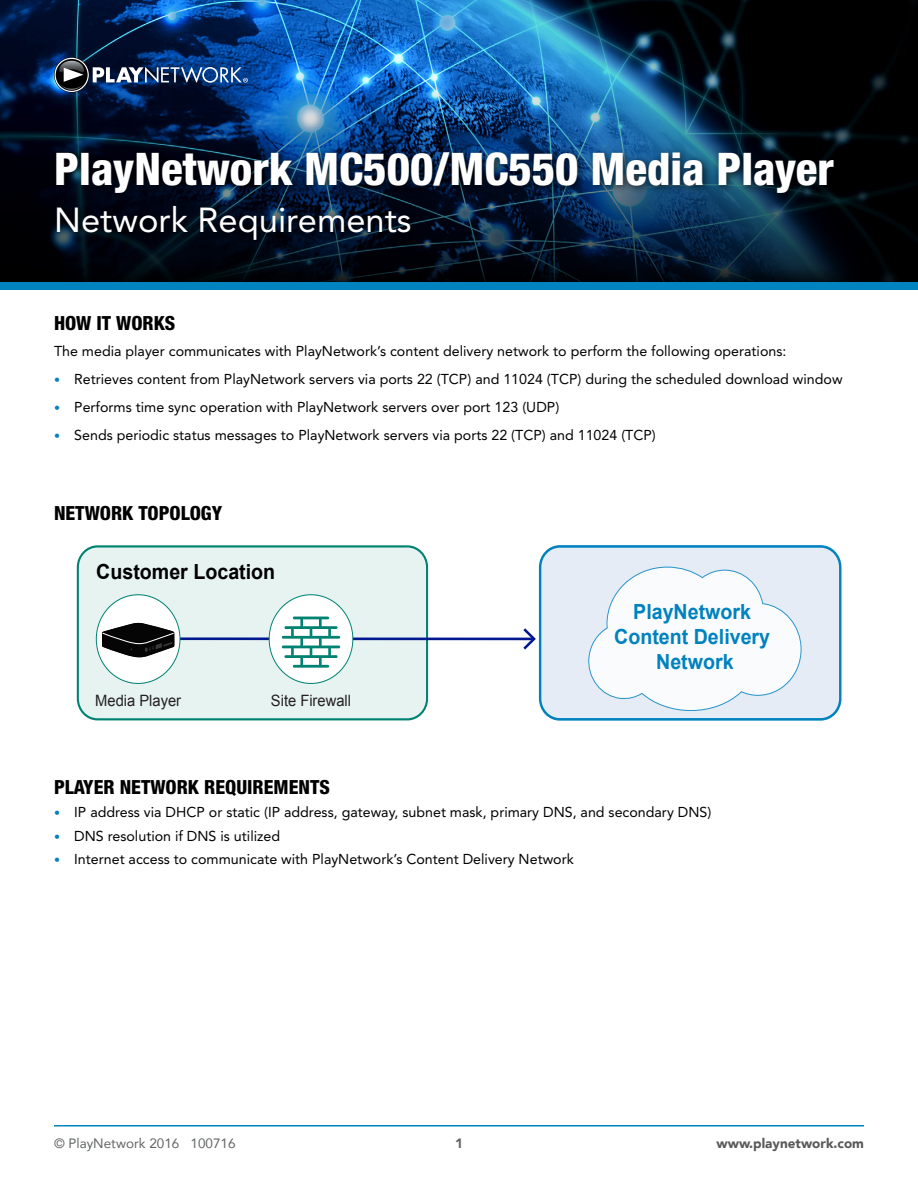
<style>
.page{position:relative;width:918px;height:1188px;background:#fff}
.page>*{position:absolute;margin:0;border:0;box-sizing:border-box;transform-origin:0 0}
.t1{font:800 condensed 45px "Helvetica Neue LT Pro";color:#fff}
.t2{font:34.5px "Avenir LT Std";color:#fff}
.t3{font:700 20.85px/25px "Arial";color:#0082bf;text-align:center;scale:.94 1}
.t4{font:700 20.85px "Arial";color:#000;scale:.94 1}
.t5{font:800 condensed 19.5px "Helvetica Neue LT Pro";color:#000}
.t6{font:15.6px "Arial";color:#231f20;scale:.94 1}
.t7{font:14.25px "Avenir LT Std";color:#000}
.t8{font:13.5px "Avenir";color:#626466}
.t9{font:900 13.5px "Avenir";color:#58595b}
.t10{font:900 13.5px "Avenir";color:#626466}
.s1{font-size:12px;color:#0083bf}
</style>
<div class="page">
<img style="left:0;top:0;width:918px;height:11px">
<img style="left:0;top:11px;width:918px;height:271px">
<svg style="left:93px;top:67px;width:155px;height:16px"></svg>
<div style="left:54px;top:57px;width:35px;height:36px;border:1px solid #000;border-radius:50%"></div>
<svg style="left:55px;top:58px;width:34px;height:34px"></svg>
<svg style="left:56px;top:59px;width:32px;height:32px"></svg>
<svg style="left:59px;top:61px;width:25px;height:29px"></svg>
<hr style="left:54px;top:1125px;width:810px;height:1px;background:#0083bf">
<div style="left:0;top:282px;width:918px;height:7px;background:#0083bf"></div>
<div style="left:50px;top:147px;width:794px;height:103px;background:#000;opacity:.75"></div>
<div style="left:78px;top:546px;width:349px;height:173px;background:#e6f3f1;border-radius:20px"></div>
<div style="left:77px;top:545px;width:351px;height:175px;border:2px solid #008272;border-radius:20px"></div>
<div style="left:540px;top:546px;width:300px;height:173px;background:#e6ecf6;border-radius:20px"></div>
<div style="left:539px;top:545px;width:302px;height:176px;border:2px solid #0082bf;border-radius:20px"></div>
<svg style="left:589px;top:567px;width:212px;height:144px"></svg>
<hr style="left:119px;top:637px;width:414px;height:3px;background:#00188f">
<svg style="left:523px;top:628px;width:13px;height:22px"></svg>
<div style="left:96px;top:595px;width:84px;height:88px;background:#fff;border-radius:50%"></div>
<svg style="left:102px;top:623px;width:73px;height:34px"></svg>
<div style="left:269px;top:595px;width:84px;height:88px;background:#fff;border-radius:50%"></div>
<svg style="left:282px;top:617px;width:58px;height:51px"></svg>
<h1 class="t1" style="left:54px;top:141px;width:781px">PlayNetwork MC500/MC550 Media Player</h1>
<h2 class="t2" style="left:54px;top:200px;width:359px">Network Requirements</h2>
<h3 class="t5" style="left:54px;top:311px;width:123px">HOW IT WORKS</h3>
<p class="t7" style="left:54px;top:343px;width:734px">The media player communicates with PlayNetwork’s content delivery network to perform the following operations:</p>
<p class="t7" style="left:54px;top:371px;width:790px"><span class="s1">•</span> Retrieves content from PlayNetwork servers via ports 22 (TCP) and 11024 (TCP) during the scheduled download window</p>
<p class="t7" style="left:54px;top:399px;width:507px"><span class="s1">•</span> Performs time sync operation with PlayNetwork servers over port 123 (UDP)</p>
<p class="t7" style="left:54px;top:427px;width:603px"><span class="s1">•</span> Sends periodic status messages to PlayNetwork servers via ports 22 (TCP) and 11024 (TCP)</p>
<h3 class="t5" style="left:54px;top:501px;width:170px">NETWORK TOPOLOGY</h3>
<h3 class="t4" style="left:96px;top:557px;width:192px">Customer Location</h3>
<p class="t6" style="left:95px;top:690px;width:93px">Media Player</p>
<p class="t6" style="left:271px;top:690px;width:87px">Site Firewall</p>
<h3 class="t3" style="left:614px;top:600px;width:167px">PlayNetwork<br>Content Delivery<br>Network</h3>
<h3 class="t5" style="left:54px;top:775px;width:277px">PLAYER NETWORK REQUIREMENTS</h3>
<p class="t7" style="left:54px;top:804px;width:659px"><span class="s1">•</span> IP address via DHCP or static (IP address, gateway, subnet mask, primary DNS, and secondary DNS)</p>
<p class="t7" style="left:54px;top:827px;width:228px"><span class="s1">•</span> DNS resolution if DNS is utilized</p>
<p class="t7" style="left:54px;top:851px;width:521px"><span class="s1">•</span> Internet access to communicate with PlayNetwork’s Content Delivery Network</p>
<p class="t8" style="left:54px;top:1132px;width:183px">© PlayNetwork 2016 100716</p>
<p class="t9" style="left:717px;top:1131px;width:149px">www.playnetwork.com</p>
<p class="t10" style="left:455px;top:1131px;width:9px">1</p>
</div>
